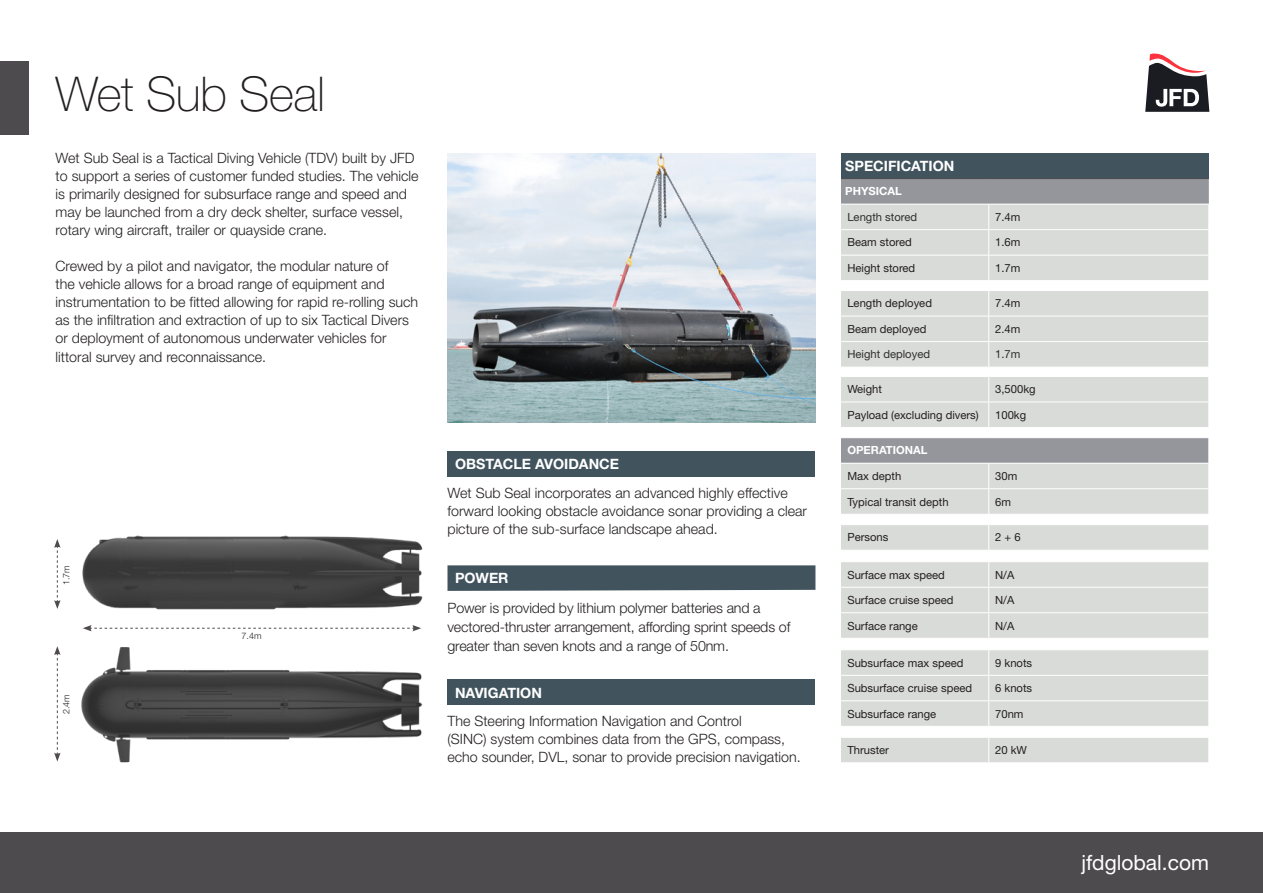
<style>
.page{position:relative;width:1263px;height:893px;background:#fff}
.page>*{position:absolute;margin:0;border:0;box-sizing:border-box;transform-origin:0 0}
.t1{font:100 48px "Helvetica Neue LT Pro";letter-spacing:-.01em;color:#231f20}
.t2{font:21px "Helvetica Neue LT Pro";color:#fff}
.t3{font:300 14.25px/18px "Helvetica Neue LT Pro";color:#231f20}
.t4{font:700 14.25px "Helvetica Neue LT Pro";color:#fff}
.t5{font:11.25px "Helvetica Neue LT Pro";color:#231f20}
.t6{font:11.25px "Helvetica Neue LT Pro";color:#312f30}
.t7{font:700 11.25px "Helvetica Neue LT Pro";color:#fff}
.t8{font:300 9px "Helvetica Neue LT Pro";color:#231f20}
</style>
<div class="page">
<img style="left:447px;top:153px;width:368px;height:269px">
<div style="left:0;top:62px;width:28px;height:73px;background:#4d4b4d"></div>
<div style="left:0;top:832px;width:1263px;height:61px;background:#4d4b4d"></div>
<img style="left:82px;top:535px;width:341px;height:97px">
<img style="left:81px;top:647px;width:342px;height:116px">
<svg style="left:54px;top:539px;width:7px;height:70px"></svg>
<svg style="left:54px;top:646px;width:7px;height:115px"></svg>
<svg style="left:83px;top:625px;width:338px;height:6px"></svg>
<div style="left:841px;top:153px;width:368px;height:26px;background:#41545e"></div>
<div style="left:841px;top:179px;width:368px;height:25px;background:#94969c"></div>
<svg style="left:841px;top:205px;width:367px;height:557px;background:#dadcda"></svg>
<hr style="left:841px;top:178px;width:148px;height:1px;background:#4d4b4d">
<hr style="left:989px;top:178px;width:220px;height:1px;background:#4d4b4d">
<hr style="left:841px;top:229px;width:148px;height:1px;background:#fff">
<hr style="left:989px;top:229px;width:220px;height:1px;background:#fff">
<hr style="left:841px;top:255px;width:148px;height:1px;background:#fff">
<hr style="left:989px;top:255px;width:220px;height:1px;background:#fff">
<svg style="left:988px;top:204px;width:1px;height:76px"></svg>
<svg style="left:1208px;top:205px;width:1px;height:75px"></svg>
<hr style="left:841px;top:280px;width:148px;height:1px;background:#fff">
<hr style="left:989px;top:280px;width:220px;height:1px;background:#fff">
<hr style="left:841px;top:290px;width:148px;height:1px;background:#fff">
<hr style="left:989px;top:290px;width:220px;height:1px;background:#fff">
<hr style="left:841px;top:316px;width:148px;height:1px;background:#fff">
<hr style="left:989px;top:316px;width:220px;height:1px;background:#fff">
<hr style="left:841px;top:341px;width:148px;height:1px;background:#fff">
<hr style="left:989px;top:341px;width:220px;height:1px;background:#fff">
<svg style="left:988px;top:291px;width:1px;height:76px"></svg>
<svg style="left:1208px;top:291px;width:1px;height:76px"></svg>
<hr style="left:841px;top:367px;width:148px;height:1px;background:#fff">
<hr style="left:989px;top:367px;width:220px;height:1px;background:#fff">
<hr style="left:841px;top:376px;width:148px;height:1px;background:#fff">
<hr style="left:989px;top:376px;width:220px;height:1px;background:#fff">
<hr style="left:841px;top:402px;width:148px;height:1px;background:#fff">
<hr style="left:989px;top:402px;width:220px;height:1px;background:#fff">
<svg style="left:988px;top:377px;width:1px;height:50px"></svg>
<svg style="left:1208px;top:377px;width:1px;height:50px"></svg>
<hr style="left:841px;top:427px;width:148px;height:1px;background:#fff">
<hr style="left:989px;top:427px;width:220px;height:1px;background:#fff">
<hr style="left:841px;top:437px;width:148px;height:1px;background:#fff">
<hr style="left:989px;top:437px;width:220px;height:1px;background:#fff">
<hr style="left:841px;top:463px;width:148px;height:1px;background:#fff">
<hr style="left:989px;top:463px;width:220px;height:1px;background:#fff">
<hr style="left:841px;top:488px;width:148px;height:1px;background:#fff">
<hr style="left:989px;top:488px;width:220px;height:1px;background:#fff">
<svg style="left:988px;top:464px;width:1px;height:50px"></svg>
<hr style="left:841px;top:514px;width:148px;height:1px;background:#fff">
<hr style="left:989px;top:514px;width:220px;height:1px;background:#fff">
<hr style="left:841px;top:524px;width:148px;height:1px;background:#fff">
<hr style="left:989px;top:524px;width:220px;height:1px;background:#fff">
<svg style="left:988px;top:525px;width:1px;height:25px"></svg>
<hr style="left:841px;top:550px;width:148px;height:1px;background:#fff">
<hr style="left:989px;top:550px;width:220px;height:1px;background:#fff">
<hr style="left:841px;top:561px;width:148px;height:1px;background:#fff">
<hr style="left:989px;top:561px;width:220px;height:1px;background:#fff">
<hr style="left:841px;top:587px;width:148px;height:1px;background:#fff">
<hr style="left:989px;top:587px;width:220px;height:1px;background:#fff">
<hr style="left:841px;top:612px;width:148px;height:1px;background:#fff">
<hr style="left:989px;top:612px;width:220px;height:1px;background:#fff">
<svg style="left:988px;top:562px;width:1px;height:76px"></svg>
<hr style="left:841px;top:638px;width:148px;height:1px;background:#fff">
<hr style="left:989px;top:638px;width:220px;height:1px;background:#fff">
<hr style="left:841px;top:649px;width:148px;height:1px;background:#fff">
<hr style="left:989px;top:649px;width:220px;height:1px;background:#fff">
<hr style="left:841px;top:675px;width:148px;height:1px;background:#fff">
<hr style="left:989px;top:675px;width:220px;height:1px;background:#fff">
<hr style="left:841px;top:700px;width:148px;height:1px;background:#fff">
<hr style="left:989px;top:700px;width:220px;height:1px;background:#fff">
<svg style="left:988px;top:650px;width:1px;height:76px"></svg>
<hr style="left:841px;top:726px;width:148px;height:1px;background:#fff">
<hr style="left:989px;top:726px;width:220px;height:1px;background:#fff">
<hr style="left:841px;top:737px;width:148px;height:1px;background:#fff">
<hr style="left:989px;top:737px;width:220px;height:1px;background:#fff">
<svg style="left:988px;top:738px;width:1px;height:24px"></svg>
<svg style="left:1208px;top:438px;width:1px;height:324px"></svg>
<svg style="left:1145px;top:54px;width:64px;height:58px"></svg>
<div style="left:447px;top:451px;width:368px;height:25px;background:#41545e"></div>
<svg style="left:447px;top:565px;width:368px;height:26px;background:#485b64"></svg>
<div style="left:447px;top:679px;width:368px;height:26px;background:#41545e"></div>
<p class="t1" style="left:55px;top:66px;width:271px">Wet Sub Seal</p>
<p class="t3" style="left:56px;top:149px;width:364px">Wet Sub Seal is a Tactical Diving Vehicle (TDV) built by JFD to support a series of customer funded studies. The vehicle is primarily designed for subsurface range and speed and may be launched from a dry deck shelter, surface vessel, rotary wing aircraft, trailer or quayside crane.</p>
<p class="t3" style="left:56px;top:257px;width:364px">Crewed by a pilot and navigator, the modular nature of<br>the vehicle allows for a broad range of equipment and instrumentation to be fitted allowing for rapid re-rolling such as the infiltration and extraction of up to six Tactical Divers or deployment of autonomous underwater vehicles for littoral survey and reconnaissance.</p>
<p class="t8" style="left:61px;top:585px;width:22px;rotate:-90deg">1.7m</p>
<p class="t8" style="left:61px;top:714px;width:22px;rotate:-90deg">2.4m</p>
<p class="t8" style="left:242px;top:630px;width:22px">7.4m</p>
<p class="t4" style="left:455px;top:454px;width:166px">OBSTACLE AVOIDANCE</p>
<p class="t3" style="left:447px;top:483px;width:361px">Wet Sub Seal incorporates an advanced highly effective forward looking obstacle avoidance sonar providing a clear picture of the sub-surface landscape ahead.</p>
<p class="t4" style="left:455px;top:569px;width:55px">POWER</p>
<p class="t3" style="left:447px;top:599px;width:344px;line-height:18.8px">Power is provided by lithium polymer batteries and a vectored-thruster arrangement, affording sprint speeds of greater than seven knots and a range of 50nm.</p>
<p class="t4" style="left:455px;top:684px;width:88px">NAVIGATION</p>
<p class="t3" style="left:447px;top:711px;width:355px">The Steering Information Navigation and Control<br>(SINC) system combines data from the GPS, compass, echo sounder, DVL, sonar to provide precision navigation.</p>
<p class="t4" style="left:845px;top:157px;width:111px">SPECIFICATION</p>
<p class="t7" style="left:845px;top:184px;width:58px">PHYSICAL</p>
<p class="t6" style="left:847px;top:210px;width:71px">Length stored</p>
<p class="t5" style="left:995px;top:210px;width:27px">7.4m</p>
<p class="t5" style="left:847px;top:235px;width:66px">Beam stored</p>
<p class="t5" style="left:995px;top:235px;width:27px">1.6m</p>
<p class="t5" style="left:847px;top:261px;width:69px">Height stored</p>
<p class="t5" style="left:995px;top:261px;width:27px">1.7m</p>
<p class="t5" style="left:847px;top:296px;width:86px">Length deployed</p>
<p class="t5" style="left:995px;top:296px;width:27px">7.4m</p>
<p class="t5" style="left:847px;top:322px;width:81px">Beam deployed</p>
<p class="t5" style="left:995px;top:322px;width:27px">2.4m</p>
<p class="t6" style="left:847px;top:347px;width:84px">Height deployed</p>
<p class="t6" style="left:995px;top:347px;width:27px">1.7m</p>
<p class="t5" style="left:847px;top:382px;width:36px">Weight</p>
<p class="t5" style="left:995px;top:382px;width:42px">3,500kg</p>
<p class="t5" style="left:847px;top:408px;width:133px">Payload (excluding divers)</p>
<p class="t5" style="left:995px;top:408px;width:33px">100kg</p>
<p class="t7" style="left:847px;top:443px;width:82px">OPERATIONAL</p>
<p class="t5" style="left:847px;top:469px;width:55px">Max depth</p>
<p class="t5" style="left:995px;top:469px;width:24px">30m</p>
<p class="t5" style="left:847px;top:495px;width:103px">Typical transit depth</p>
<p class="t5" style="left:995px;top:495px;width:17px">6m</p>
<p class="t5" style="left:847px;top:530px;width:43px">Persons</p>
<p class="t5" style="left:995px;top:530px;width:27px">2 + 6</p>
<p class="t5" style="left:847px;top:568px;width:99px">Surface max speed</p>
<p class="t5" style="left:995px;top:568px;width:21px">N/A</p>
<p class="t5" style="left:847px;top:593px;width:108px">Surface cruise speed</p>
<p class="t5" style="left:995px;top:593px;width:21px">N/A</p>
<p class="t5" style="left:847px;top:619px;width:72px">Surface range</p>
<p class="t5" style="left:995px;top:619px;width:21px">N/A</p>
<p class="t5" style="left:847px;top:656px;width:118px">Subsurface max speed</p>
<p class="t5" style="left:995px;top:656px;width:39px">9 knots</p>
<p class="t5" style="left:847px;top:681px;width:126px">Subsurface cruise speed</p>
<p class="t5" style="left:995px;top:681px;width:39px">6 knots</p>
<p class="t5" style="left:847px;top:707px;width:90px">Subsurface range</p>
<p class="t5" style="left:995px;top:707px;width:30px">70nm</p>
<p class="t5" style="left:847px;top:743px;width:43px">Thruster</p>
<p class="t5" style="left:995px;top:743px;width:33px">20 kW</p>
<p class="t2" style="left:1081px;top:849px;width:129px">jfdglobal.com</p>
</div>
